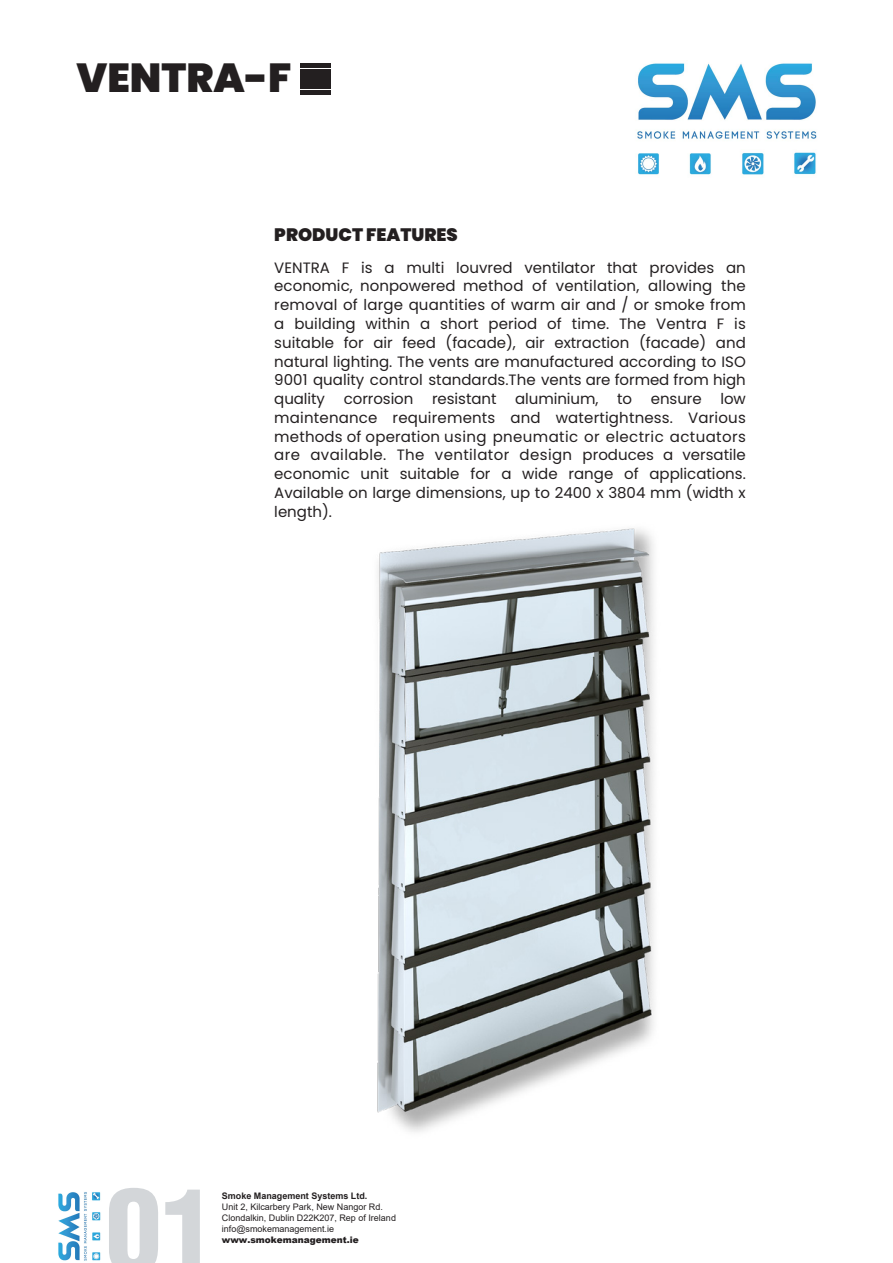
<style>
.page{position:relative;width:893px;height:1263px;background:#fff}
.page>*{position:absolute;margin:0;border:0;box-sizing:border-box;transform-origin:0 0}
.t1{font:900 condensed 110.7px "Helvetica LT Std";color:#d3d6d9}
.t2{font:900 40.5px "Poppins";color:#231f20}
.t3{font:900 18px "Poppins";color:#231f20}
.t4{font:15px/18.8px "Poppins";color:#231f20;text-align:justify}
.t5{font:9px/10.8px "Arial";color:#231f20}
.t6{font:700 9px "Arial";color:#231f20}
.t7{font:900 9px "Arial";color:#231f20}
</style>
<div class="page">
<img style="left:377px;top:528px;width:277px;height:604px">
<hr style="left:300px;top:64px;width:31px;height:4px;background:#231f20">
<hr style="left:300px;top:69px;width:31px;height:4px;background:#231f20">
<hr style="left:300px;top:74px;width:31px;height:4px;background:#231f20">
<div style="left:300px;top:79px;width:31px;height:5px;background:#231f20"></div>
<hr style="left:300px;top:85px;width:31px;height:4px;background:#231f20">
<hr style="left:300px;top:90px;width:31px;height:4px;background:#231f20">
<img style="left:636px;top:63px;width:181px;height:112px">
<img style="left:58px;top:1192px;width:43px;height:69px">
<p class="t2" style="left:77px;top:55px;width:216px">VENTRA-F</p>
<p class="t3" style="left:274px;top:224px;width:185px">PRODUCT FEATURES</p>
<p class="t4" style="left:274px;top:258px;width:473px">VENTRA F is a multi louvred ventilator that provides an economic, nonpowered method of ventilation, allowing the removal of large quantities of warm air and / or smoke from a building within a short period of time. The Ventra F is suitable for air feed (facade), air extraction (facade) and natural lighting. The vents are manufactured according to ISO 9001 quality control standards.The vents are formed from high quality corrosion resistant aluminium, to ensure low maintenance requirements and watertightness. Various methods of operation using pneumatic or electric actuators are available. The ventilator design produces a versatile economic unit suitable for a wide range of applications.<br>Available on large dimensions, up to 2400 x 3804 mm (width x length).</p>
<p class="t1" style="left:106px;top:1160px;width:112px">01</p>
<p class="t6" style="left:222px;top:1190px;width:147px">Smoke Management Systems Ltd.</p>
<p class="t5" style="left:222px;top:1201px;width:176px">Unit 2, Kilcarbery Park, New Nangor Rd.<br>Clondalkin, Dublin D22K207, Rep of Ireland info@smokemanagement.ie</p>
<p class="t7" style="left:222px;top:1233px;width:139px">www.smokemanagement.ie</p>
</div>
